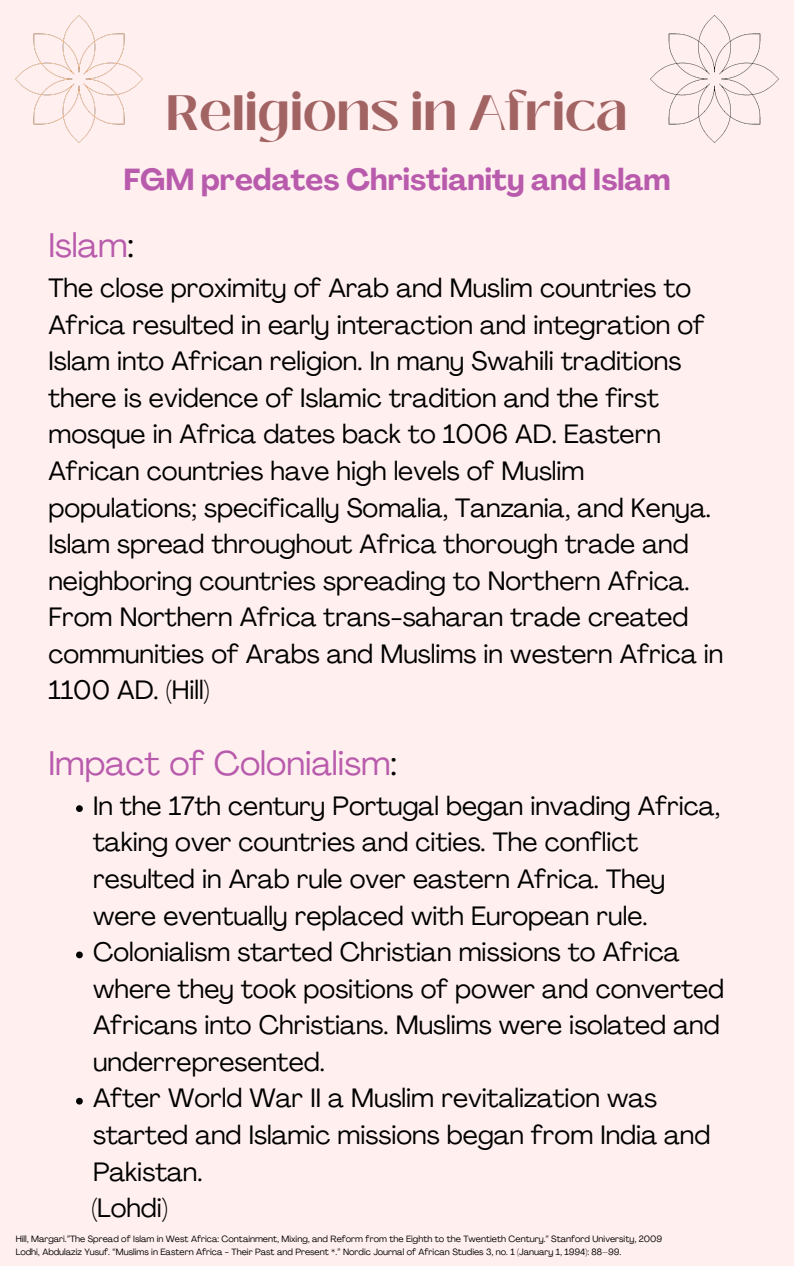
<style>
.page{position:relative;width:794px;height:1266px;background:#fff}
.page>*{position:absolute;margin:0;border:0;box-sizing:border-box;transform-origin:0 0}
.t1{font:700 49.5px "Black Mango";color:#a26363}
.t2{font:33.75px "Agrandir";color:#b95bac}
.t3{font:700 30px "Agrandir";color:#b95bac}
.t4{font:26.25px/36.6px "Agrandir";color:#000}
.t5{font:9px "Agrandir";color:#000}
.s1{color:#000}
</style>
<div class="page">
<div style="left:0;top:0;width:793px;height:1266px;background:#ffefef"></div>
<img style="left:16px;top:16px;width:127px;height:127px">
<img style="left:650px;top:16px;width:127px;height:127px">
<svg style="left:76px;top:805px;width:7px;height:7px"></svg>
<svg style="left:76px;top:951px;width:7px;height:7px"></svg>
<svg style="left:76px;top:1098px;width:7px;height:6px"></svg>
<p class="t1" style="left:166px;top:75px;width:462px">Religions in Africa</p>
<p class="t3" style="left:123px;top:168px;width:548px">FGM predates Christianity and Islam</p>
<p class="t2" style="left:48px;top:232px;width:87px">Islam<span class="s1">:</span></p>
<p class="t4" style="left:48px;top:272px;width:663px">The close proximity of Arab and Muslim countries to Africa resulted in early interaction and integration of Islam into African religion. In many Swahili traditions there is evidence of Islamic tradition and the first mosque in Africa dates back to 1006 AD. Eastern African countries have high levels of Muslim populations; specifically Somalia, Tanzania, and Kenya.</p>
<p class="t4" style="left:48px;top:528px;width:676px">Islam spread throughout Africa thorough trade and neighboring countries spreading to Northern Africa.<br>From Northern Africa trans-saharan trade created communities of Arabs and Muslims in western Africa in 1100 AD. (Hill)</p>
<p class="t2" style="left:48px;top:749px;width:350px">Impact of Colonialism<span class="s1">:</span></p>
<p class="t4" style="left:93px;top:790px;width:628px">In the 17th century Portugal began invading Africa, taking over countries and cities. The conflict resulted in Arab rule over eastern Africa. They were eventually replaced with European rule.</p>
<p class="t4" style="left:93px;top:936px;width:632px">Colonialism started Christian missions to Africa where they took positions of power and converted Africans into Christians. Muslims were isolated and underrepresented.</p>
<p class="t4" style="left:93px;top:1082px;width:618px">After World War II a Muslim revitalization was started and Islamic missions began from India and<br>Pakistan.</p>
<p class="t4" style="left:91px;top:1192px;width:78px">(Lohdi)</p>
<p class="t5" style="left:16px;top:1235px;width:647px">Hill, Margari.”The Spread of Islam in West Africa: Containment, Mixing, and Reform from the Eighth to the Twentieth Century.” Stanford University, 2009</p>
<p class="t5" style="left:16px;top:1248px;width:606px">Lodhi, Abdulaziz Yusuf. “Muslims in Eastern Africa - Their Past and Present *.” Nordic Journal of African Studies 3, no. 1 (January 1, 1994): 88–99.</p>
</div>
